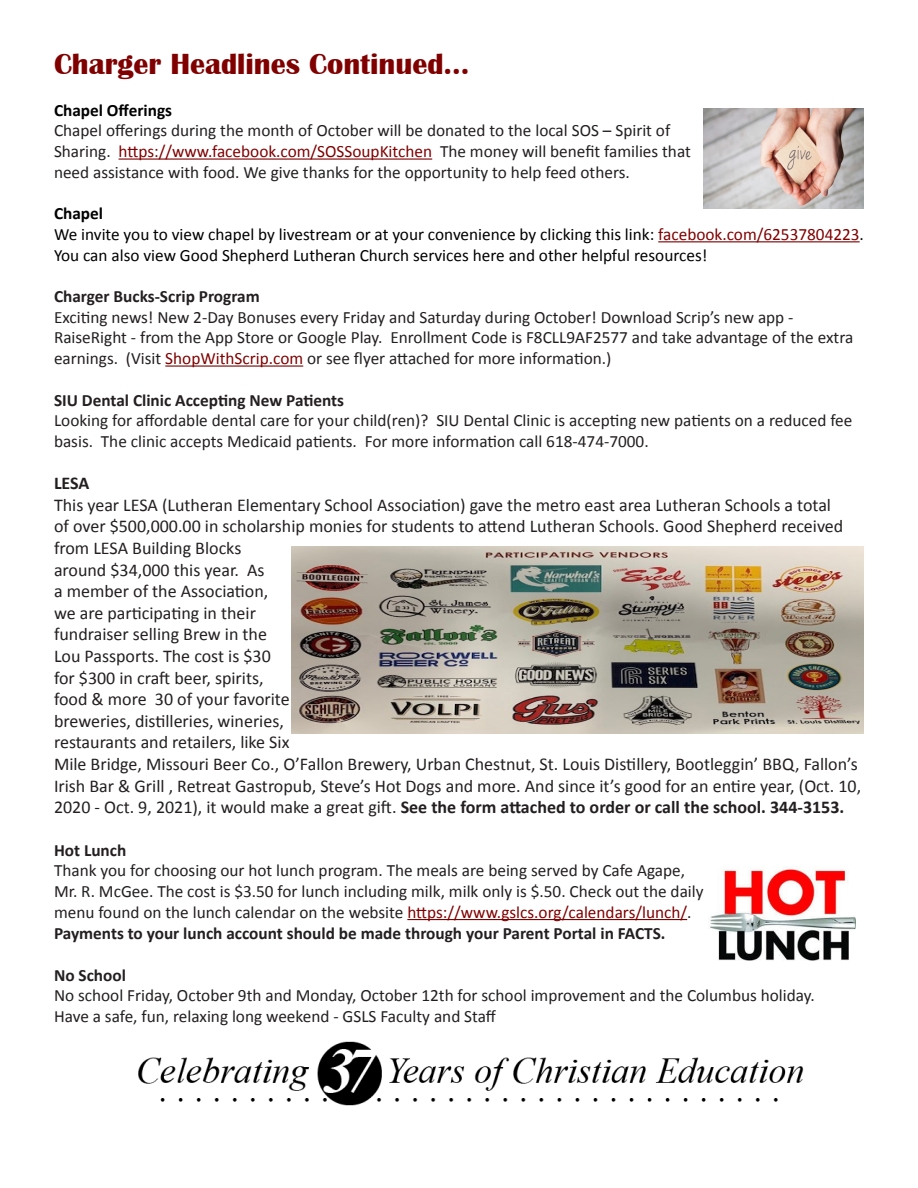
<style>
.page{position:relative;width:918px;height:1188px;background:#fff}
.page>*{position:absolute;margin:0;border:0;box-sizing:border-box;transform-origin:0 0}
.t1{font:700 30px "Britannic";color:#800000}
.t2{font:18px/21.6px "Calibri";color:#231f20}
.t3{font:700 18px "Calibri";color:#231f20}
.t4{font:17.25px/20.7px "Calibri";color:#231f20}
.t5{font:17.25px/20.7px "Calibri";color:#000}
.t6{font:700 17.25px "Calibri";color:#000}
.t7{font:700 17.25px "Calibri";color:#231f20}
.s1{color:#800000}
.s2{font-weight:700}
</style>
<div class="page">
<img style="left:710px;top:866px;width:146px;height:95px">
<hr style="left:119px;top:158px;width:313px;height:2px;background:#800000">
<hr style="left:658px;top:241px;width:202px;height:1px;background:#800000">
<hr style="left:165px;top:365px;width:138px;height:2px;background:#800000">
<hr style="left:407px;top:919px;width:280px;height:1px;background:#800000">
<img style="left:138px;top:1041px;width:666px;height:65px">
<img style="left:703px;top:108px;width:161px;height:100px">
<img style="left:291px;top:546px;width:573px;height:188px">
<p class="t1" style="left:54px;top:47px;width:417px">Charger Headlines Continued...</p>
<p class="t6" style="left:54px;top:99px;width:120px">Chapel Offerings</p>
<p class="t4" style="left:54px;top:120px;width:638px">Chapel offerings during the month of October will be donated to the local SOS – Spirit of<br>Sharing. <span class="s1">https://www.facebook.com/SOSSoupKitchen</span> The money will benefit families that need assistance with food. We give thanks for the opportunity to help feed others.</p>
<p class="t6" style="left:54px;top:202px;width:51px">Chapel</p>
<p class="t5" style="left:54px;top:224px;width:811px">We invite you to view chapel by livestream or at your convenience by clicking this link: <span class="s1">facebook.com/62537804223</span>.<br>You can also view Good Shepherd Lutheran Church services here and other helpful resources!</p>
<p class="t4" style="left:54px;top:286px;width:801px"><span class="s2">Charger Bucks-Scrip Program<br></span>Exciting news! New 2-Day Bonuses every Friday and Saturday during October! Download Scrip’s new app - RaiseRight - from the App Store or Google Play. Enrollment Code is F8CLL9AF2577 and take advantage of the extra earnings. (Visit <span class="s1">ShopWithScrip.com</span> or see flyer attached for more information.)</p>
<p class="t4" style="left:54px;top:389px;width:800px"><span class="s2">SIU Dental Clinic Accepting New Patients<br></span>Looking for affordable dental care for your child(ren)? SIU Dental Clinic is accepting new patients on a reduced fee basis. The clinic accepts Medicaid patients. For more information call 618-474-7000.</p>
<p class="t3" style="left:54px;top:472px;width:37px">LESA</p>
<p class="t2" style="left:54px;top:494px;width:809px">This year LESA (Lutheran Elementary School Association) gave the metro east area Lutheran Schools a total<br>of over $500,000.00 in scholarship monies for students to attend Lutheran Schools. Good Shepherd received from LESA Building Blocks<br>around $34,000 this year. As<br>a member of the Association,<br>we are participating in their<br>fundraiser selling Brew in the<br>Lou Passports. The cost is $30<br>for $300 in craft beer, spirits,<br>food &amp; more 30 of your favorite<br>breweries, distilleries, wineries,<br>restaurants and retailers, like Six<br>Mile Bridge, Missouri Beer Co., O’Fallon Brewery, Urban Chestnut, St. Louis Distillery, Bootleggin’ BBQ, Fallon’s Irish Bar &amp; Grill , Retreat Gastropub, Steve’s Hot Dogs and more. And since it’s good for an entire year, (Oct. 10, 2020 - Oct. 9, 2021), it would make a great gift. <span class="s2">See the form attached to order or call the school. 344-3153.</span></p>
<p class="t7" style="left:54px;top:839px;width:74px">Hot Lunch</p>
<p class="t4" style="left:54px;top:860px;width:651px">Thank you for choosing our hot lunch program. The meals are being served by Cafe Agape, Mr. R. McGee. The cost is $3.50 for lunch including milk, milk only is $.50. Check out the daily menu found on the lunch calendar on the website <span class="s1">https://www.gslcs.org/calendars/lunch/</span>.<br><span class="s2">Payments to your lunch account should be made through your Parent Portal in FACTS.</span></p>
<p class="t7" style="left:54px;top:964px;width:73px">No School</p>
<p class="t4" style="left:54px;top:985px;width:762px">No school Friday, October 9th and Monday, October 12th for school improvement and the Columbus holiday.</p>
<p class="t4" style="left:54px;top:1006px;width:444px">Have a safe, fun, relaxing long weekend - GSLS Faculty and Staff</p>
</div>
